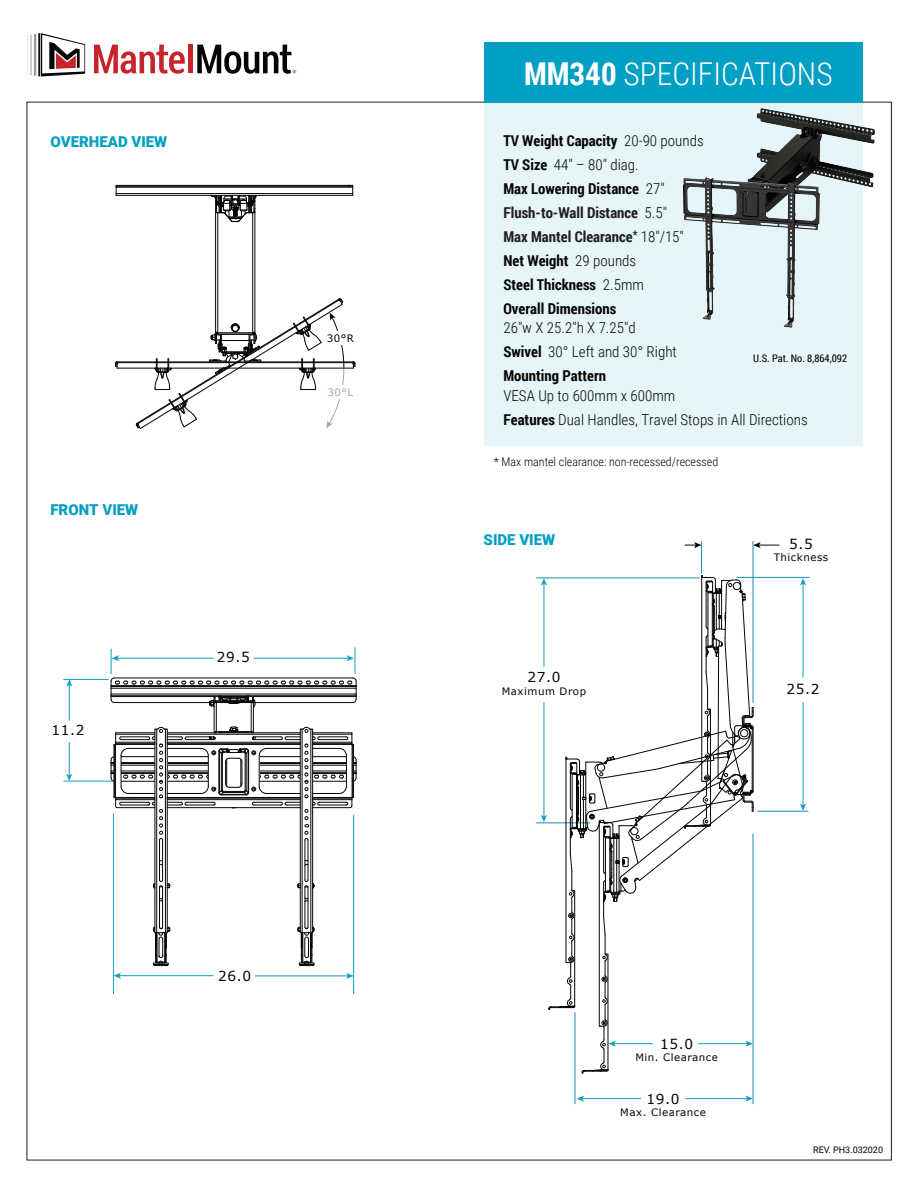
<style>
.page{position:relative;width:918px;height:1189px;background:#fff}
.page>*{position:absolute;margin:0;border:0;box-sizing:border-box;transform-origin:0 0}
.t1{font:300 31.5px "Roboto Condensed";color:#fff}
.t2{font:700 15px/24px "Roboto Condensed";color:#050504}
.t3{font:300 15px/24px "Roboto Condensed";color:#050504}
.t4{font:900 15px "Roboto";color:#009fc3}
.t5{font:13.65px "Verdana";letter-spacing:.05em;color:#050504}
.t6{font:300 12px "Roboto Condensed";color:#050504}
.t7{font:10.5px "Roboto Condensed";color:#050504}
.t8{font:10.2px "Verdana";letter-spacing:.05em;color:#050504}
.t9{font:10.2px "Verdana";color:#a6a6a6}
.t10{font:9px "Roboto";color:#050504}
.s1{font-weight:700}
.s2{font-weight:300}
.s3{color:#211d1e}
</style>
<div class="page">
<hr style="left:38px;top:33px;width:2px;height:44px;background:#050504">
<hr style="left:34px;top:34px;width:2px;height:42px;background:#050504">
<hr style="left:30px;top:34px;width:2px;height:41px;background:#050504">
<hr style="left:27px;top:35px;width:1px;height:40px;background:#050504">
<svg style="left:41px;top:33px;width:44px;height:44px"></svg>
<svg style="left:94px;top:45px;width:91px;height:29px"></svg>
<div style="left:188px;top:45px;width:5px;height:28px;background:#c8242b"></div>
<svg style="left:197px;top:45px;width:99px;height:29px"></svg>
<div style="left:484px;top:42px;width:378px;height:404px;background:#e6f5f9"></div>
<div style="left:484px;top:42px;width:378px;height:60px;background:#009fc3"></div>
<hr style="left:574px;top:1012px;width:1px;height:91px;background:#198eb2">
<hr style="left:752px;top:833px;width:1px;height:270px;background:#198eb2">
<hr style="left:582px;top:1098px;width:58px;height:1px;background:#129fc3">
<svg style="left:576px;top:1095px;width:8px;height:6px"></svg>
<hr style="left:685px;top:1098px;width:62px;height:1px;background:#129fc3">
<svg style="left:745px;top:1095px;width:7px;height:6px"></svg>
<hr style="left:701px;top:541px;width:1px;height:32px;background:#198eb2">
<hr style="left:752px;top:541px;width:1px;height:161px;background:#198eb2">
<svg style="left:685px;top:542px;width:16px;height:6px"></svg>
<svg style="left:753px;top:542px;width:26px;height:6px"></svg>
<hr style="left:536px;top:822px;width:53px;height:1px;background:#198eb2">
<hr style="left:536px;top:577px;width:163px;height:1px;background:#198eb2">
<hr style="left:757px;top:810px;width:51px;height:1px;background:#198eb2">
<hr style="left:736px;top:577px;width:73px;height:1px;background:#198eb2">
<hr style="left:802px;top:702px;width:1px;height:103px;background:#129fc3">
<svg style="left:800px;top:803px;width:6px;height:8px"></svg>
<hr style="left:802px;top:583px;width:1px;height:94px;background:#129fc3">
<svg style="left:800px;top:578px;width:6px;height:7px"></svg>
<svg style="left:541px;top:575px;width:212px;height:498px"></svg>
<hr style="left:117px;top:368px;width:39px;height:1px;background:#040503">
<hr style="left:314px;top:368px;width:39px;height:1px;background:#040503">
<hr style="left:117px;top:362px;width:39px;height:1px;background:#040503">
<hr style="left:314px;top:362px;width:39px;height:1px;background:#040503">
<hr style="left:252px;top:213px;width:1px;height:120px;background:#040503">
<hr style="left:217px;top:213px;width:1px;height:120px;background:#040503">
<hr style="left:254px;top:212px;width:1px;height:120px;background:#040503">
<hr style="left:215px;top:212px;width:1px;height:120px;background:#040503">
<hr style="left:120px;top:186px;width:229px;height:1px;background:#040503">
<hr style="left:120px;top:185px;width:229px;height:1px;background:#040503">
<hr style="left:116px;top:187px;width:236px;height:1px;background:#040503">
<hr style="left:116px;top:193px;width:236px;height:1px;background:#040503">
<hr style="left:116px;top:195px;width:236px;height:1px;background:#040503">
<svg style="left:116px;top:185px;width:4px;height:10px"></svg>
<svg style="left:349px;top:185px;width:4px;height:10px"></svg>
<svg style="left:115px;top:361px;width:4px;height:7px"></svg>
<svg style="left:351px;top:361px;width:5px;height:7px"></svg>
<svg style="left:211px;top:195px;width:46px;height:27px"></svg>
<svg style="left:136px;top:298px;width:208px;height:131px"></svg>
<hr style="left:113px;top:814px;width:1px;height:180px;background:#129fc3">
<hr style="left:353px;top:815px;width:1px;height:179px;background:#129fc3">
<hr style="left:119px;top:975px;width:94px;height:1px;background:#129fc3">
<svg style="left:114px;top:972px;width:7px;height:6px"></svg>
<hr style="left:255px;top:975px;width:93px;height:1px;background:#129fc3">
<svg style="left:346px;top:973px;width:7px;height:6px"></svg>
<hr style="left:64px;top:780px;width:49px;height:1px;background:#129fc3">
<hr style="left:64px;top:679px;width:44px;height:1px;background:#129fc3">
<hr style="left:69px;top:742px;width:1px;height:34px;background:#129fc3">
<svg style="left:66px;top:773px;width:6px;height:8px"></svg>
<hr style="left:69px;top:684px;width:1px;height:36px;background:#129fc3">
<svg style="left:66px;top:680px;width:6px;height:6px"></svg>
<svg style="left:305px;top:897px;width:3px;height:5px"></svg>
<svg style="left:305px;top:860px;width:3px;height:6px"></svg>
<hr style="left:300px;top:729px;width:1px;height:203px;background:#040503">
<hr style="left:302px;top:729px;width:1px;height:203px;background:#040503">
<hr style="left:310px;top:729px;width:1px;height:203px;background:#040503">
<hr style="left:308px;top:887px;width:1px;height:40px;background:#040503">
<hr style="left:304px;top:887px;width:1px;height:40px;background:#040503">
<hr style="left:308px;top:840px;width:1px;height:40px;background:#040503">
<hr style="left:304px;top:840px;width:1px;height:40px;background:#040503">
<hr style="left:312px;top:729px;width:1px;height:203px;background:#040503">
<hr style="left:165px;top:729px;width:1px;height:203px;background:#040503">
<hr style="left:167px;top:729px;width:1px;height:203px;background:#040503">
<hr style="left:156px;top:729px;width:1px;height:203px;background:#040503">
<hr style="left:162px;top:887px;width:1px;height:40px;background:#040503">
<hr style="left:159px;top:887px;width:1px;height:40px;background:#040503">
<hr style="left:162px;top:840px;width:1px;height:40px;background:#040503">
<hr style="left:159px;top:840px;width:1px;height:40px;background:#040503">
<hr style="left:155px;top:729px;width:1px;height:203px;background:#040503">
<svg style="left:297px;top:926px;width:17px;height:40px"></svg>
<svg style="left:297px;top:879px;width:17px;height:9px"></svg>
<svg style="left:153px;top:879px;width:17px;height:9px"></svg>
<svg style="left:153px;top:926px;width:17px;height:40px"></svg>
<hr style="left:164px;top:932px;width:1px;height:30px;background:#040503">
<hr style="left:157px;top:932px;width:1px;height:30px;background:#040503">
<hr style="left:310px;top:932px;width:1px;height:30px;background:#040503">
<hr style="left:302px;top:932px;width:1px;height:30px;background:#040503">
<svg style="left:111px;top:647px;width:246px;height:193px"></svg>
<img style="left:661px;top:102px;width:230px;height:230px">
<p class="t4" style="left:50px;top:131px;width:118px">OVERHEAD VIEW</p>
<p class="t4" style="left:50px;top:499px;width:89px">FRONT VIEW</p>
<p class="t5" style="left:52px;top:720px;width:35px">11.2</p>
<p class="t5" style="left:217px;top:647px;width:35px">29.5</p>
<p class="t8" style="left:327px;top:331px;width:29px">30°R</p>
<p class="t9" style="left:327px;top:385px;width:27px">30°L</p>
<p class="t5" style="left:218px;top:966px;width:35px">26.0</p>
<h1 class="t1" style="left:524px;top:52px;width:310px"><span class="s1">MM340</span> SPECIFICATIONS</h1>
<p class="t2" style="left:503px;top:128px;width:202px">TV Weight Capacity <span class="s2">20-90 pounds<br></span>TV Size <span class="s2">44" – 80" diag.<br></span>Max Lowering Distance <span class="s2">27"<br></span><span class="s3">Flush-to-Wall Distance</span> <span class="s2">5.5"<br></span><span class="s3">Max Mantel Clearance</span><sup>*</sup> <span class="s2">18"/15"<br></span>Net Weight <span class="s2">29 pounds<br></span>Steel Thickness <span class="s2">2.5mm<br></span>Overall Dimensions</p>
<p class="t3" style="left:503px;top:315px;width:175px">26"w X 25.2"h X 7.25"d<br><span class="s1">Swivel</span> 30° Left and 30° Right<br><span class="s1">Mounting Pattern</span></p>
<p class="t3" style="left:503px;top:383px;width:306px">VESA Up to 600mm x 600mm<br><span class="s1">Features</span> Dual Handles, Travel Stops in All Directions</p>
<p class="t7" style="left:753px;top:350px;width:95px">U.S. Pat. No. 8,864,092</p>
<p class="t6" style="left:494px;top:453px;width:226px">* Max mantel clearance: non-recessed/recessed</p>
<p class="t4" style="left:483px;top:529px;width:73px">SIDE VIEW</p>
<p class="t5" style="left:527px;top:668px;width:35px">27.0</p>
<p class="t8" style="left:501px;top:684px;width:86px">Maximum Drop</p>
<p class="t5" style="left:789px;top:534px;width:25px">5.5</p>
<p class="t8" style="left:773px;top:550px;width:56px">Thickness</p>
<p class="t5" style="left:786px;top:680px;width:35px">25.2</p>
<p class="t5" style="left:660px;top:1034px;width:35px">15.0</p>
<p class="t8" style="left:635px;top:1050px;width:84px">Min. Clearance</p>
<p class="t5" style="left:646px;top:1089px;width:35px">19.0</p>
<p class="t8" style="left:620px;top:1105px;width:87px">Max. Clearance</p>
<p class="t10" style="left:813px;top:1143px;width:71px">REV. PH3.032020</p>
</div>
